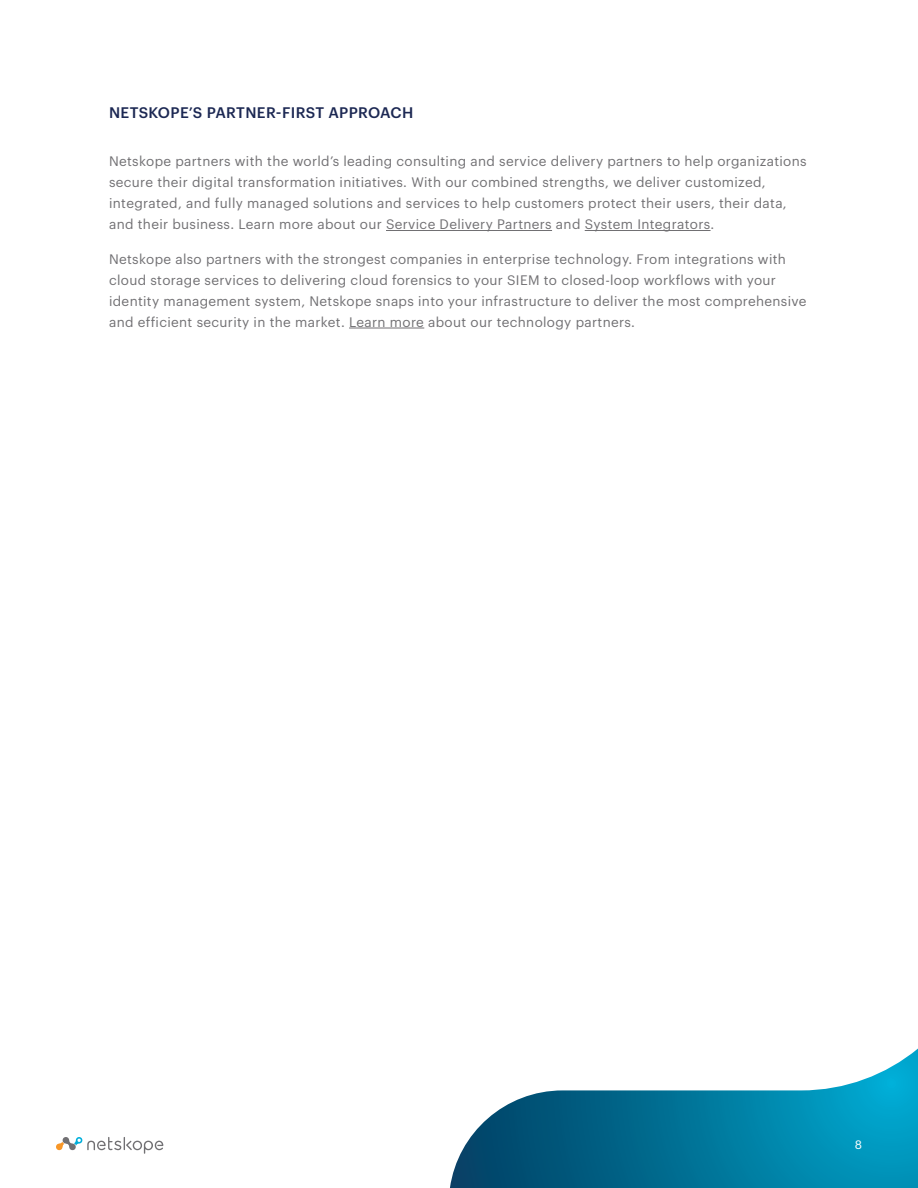
<style>
.page{position:relative;width:918px;height:1188px;background:#fff}
.page>*{position:absolute;margin:0;border:0;box-sizing:border-box;transform-origin:0 0}
.t1{font:500 15px "Graphik";letter-spacing:.025em;color:#1c2853}
.t2{font:13.5px/21px "Graphik";letter-spacing:.025em;color:#717073}
.t3{font:12px "Graphik";color:#fff}
</style>
<div class="page">
<svg style="left:450px;top:1049px;width:468px;height:139px"></svg>
<svg style="left:56px;top:1137px;width:107px;height:17px"></svg>
<hr style="left:386px;top:230px;width:166px;height:1px;background:#717073">
<hr style="left:585px;top:230px;width:126px;height:1px;background:#717073">
<hr style="left:349px;top:328px;width:75px;height:1px;background:#717073">
<p class="t1" style="left:109px;top:101px;width:306px">NETSKOPE’S PARTNER-FIRST APPROACH</p>
<p class="t2" style="left:109px;top:150px;width:699px">Netskope partners with the world’s leading consulting and service delivery partners to help organizations secure their digital transformation initiatives. With our combined strengths, we deliver customized, integrated, and fully managed solutions and services to help customers protect their users, their data, and their business. Learn more about our Service Delivery Partners and System Integrators.</p>
<p class="t2" style="left:109px;top:247px;width:699px">Netskope also partners with the strongest companies in enterprise technology. From integrations with cloud storage services to delivering cloud forensics to your SIEM to closed-loop workflows with your identity management system, Netskope snaps into your infrastructure to deliver the most comprehensive and efficient security in the market. Learn more about our technology partners.</p>
<p class="t3" style="left:855px;top:1136px;width:9px">8</p>
</div>
